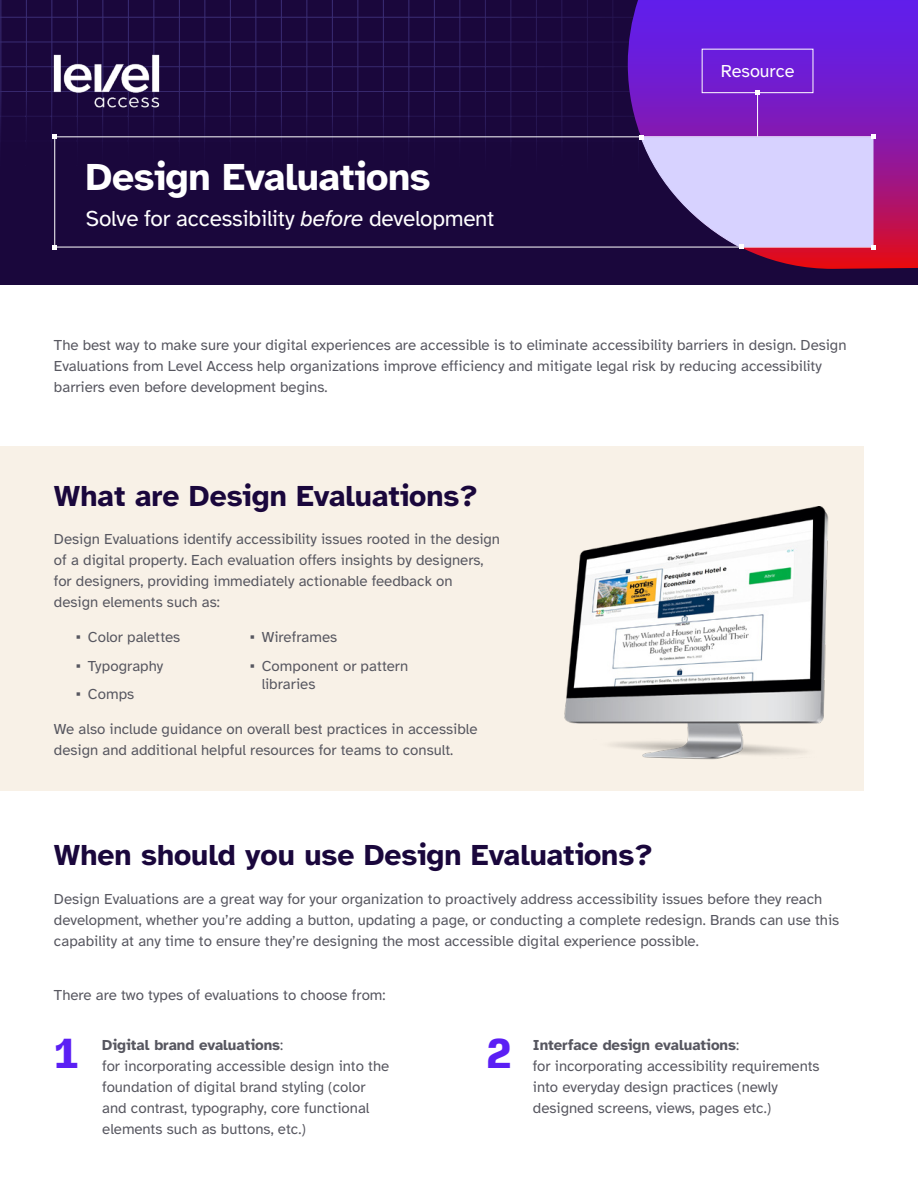
<style>
.page{position:relative;width:918px;height:1188px;background:#fff}
.page>*{position:absolute;margin:0;border:0;box-sizing:border-box;transform-origin:0 0}
.t1{font:900 39.9px "Input Mono";color:#5b1ff4}
.t2{font:700 39px "Atkinson Hyperlegible";letter-spacing:-.01em;color:#fff}
.t3{font:700 30px "Atkinson Hyperlegible";color:#1a073c}
.t4{font:22.5px "Atkinson Hyperlegible";letter-spacing:-.01em;color:#fff}
.t5{font:18px "Atkinson Hyperlegible";color:#fff}
.t6{font:15px/21px "Atkinson Hyperlegible";color:#575760}
.t7{font:700 15px "Atkinson Hyperlegible";color:#575760}
.s1{font-style:italic}
.s2{font-family:"Arial"}
.s3{font-weight:400}
</style>
<div class="page">
<div style="left:0;top:0;width:918px;height:284px;background:#1a073c"></div>
<hr style="left:0;top:0;width:1px;height:190px;background:#8a8aff">
<hr style="left:26px;top:0;width:1px;height:190px;background:#8a8aff">
<hr style="left:51px;top:0;width:1px;height:190px;background:#8a8aff">
<hr style="left:77px;top:0;width:1px;height:190px;background:#8a8aff">
<hr style="left:102px;top:0;width:1px;height:190px;background:#8a8aff">
<hr style="left:128px;top:0;width:1px;height:190px;background:#8a8aff">
<hr style="left:153px;top:0;width:1px;height:190px;background:#8a8aff">
<hr style="left:179px;top:0;width:1px;height:190px;background:#8a8aff">
<hr style="left:204px;top:0;width:1px;height:190px;background:#8a8aff">
<hr style="left:230px;top:0;width:1px;height:190px;background:#8a8aff">
<hr style="left:255px;top:0;width:1px;height:190px;background:#8a8aff">
<hr style="left:281px;top:0;width:1px;height:190px;background:#8a8aff">
<hr style="left:306px;top:0;width:1px;height:190px;background:#8a8aff">
<hr style="left:332px;top:0;width:1px;height:190px;background:#8a8aff">
<hr style="left:357px;top:0;width:1px;height:190px;background:#8a8aff">
<hr style="left:383px;top:0;width:1px;height:190px;background:#8a8aff">
<hr style="left:408px;top:0;width:1px;height:190px;background:#8a8aff">
<hr style="left:434px;top:0;width:1px;height:190px;background:#8a8aff">
<hr style="left:459px;top:0;width:1px;height:190px;background:#8a8aff">
<hr style="left:485px;top:0;width:1px;height:190px;background:#8a8aff">
<hr style="left:510px;top:0;width:1px;height:190px;background:#8a8aff">
<hr style="left:536px;top:0;width:1px;height:190px;background:#8a8aff">
<hr style="left:561px;top:0;width:1px;height:190px;background:#8a8aff">
<hr style="left:587px;top:0;width:1px;height:190px;background:#8a8aff">
<hr style="left:612px;top:0;width:1px;height:190px;background:#8a8aff">
<hr style="left:0;top:165px;width:855px;height:1px;background:#8a8aff">
<hr style="left:0;top:141px;width:855px;height:1px;background:#8a8aff">
<hr style="left:0;top:116px;width:855px;height:1px;background:#8a8aff">
<hr style="left:0;top:91px;width:855px;height:1px;background:#8a8aff">
<hr style="left:0;top:66px;width:855px;height:1px;background:#8a8aff">
<hr style="left:0;top:42px;width:855px;height:1px;background:#8a8aff">
<hr style="left:0;top:17px;width:855px;height:1px;background:#8a8aff">
<svg style="left:628px;top:0;width:290px;height:269px;background:#7218b1"></svg>
<svg style="left:52px;top:245px;width:5px;height:4px"></svg>
<svg style="left:52px;top:135px;width:5px;height:4px"></svg>
<svg style="left:640px;top:134px;width:235px;height:115px"></svg>
<img style="left:26px;top:26px;width:161px;height:109px">
<div style="left:0;top:446px;width:863px;height:345px;background:#f8f1e7"></div>
<div style="left:702px;top:49px;width:111px;height:44px;border:1px solid #fff"></div>
<hr style="left:757px;top:92px;width:1px;height:45px;background:#fff">
<svg style="left:755px;top:91px;width:5px;height:4px"></svg>
<img style="left:564px;top:507px;width:265px;height:253px">
<h1 class="t2" style="left:86px;top:154px;width:346px">Design Evaluations</h1>
<h1 class="t4" style="left:86px;top:206px;width:410px">Solve for accessibility <span class="s1">before</span> development</h1>
<p class="t5" style="left:721px;top:61px;width:75px">Resource</p>
<p class="t6" style="left:54px;top:335px;width:794px">The best way to make sure your digital experiences are accessible is to eliminate accessibility barriers in design. Design<br>Evaluations from Level Access help organizations improve efficiency and mitigate legal risk by reducing accessibility barriers even before development begins.</p>
<h2 class="t3" style="left:54px;top:478px;width:426px">What are Design Evaluations?</h2>
<p class="t6" style="left:54px;top:529px;width:448px">Design Evaluations identify accessibility issues rooted in the design of a digital property. Each evaluation offers insights by designers, for designers, providing immediately actionable feedback on design elements such as:</p>
<p class="t6" style="left:76px;top:627px;width:106px"><span class="s2">▪</span> Color palettes</p>
<p class="t6" style="left:76px;top:655px;width:89px"><span class="s2">▪</span> Typography</p>
<p class="t6" style="left:76px;top:684px;width:60px"><span class="s2">▪</span> Comps</p>
<p class="t6" style="left:250px;top:627px;width:89px"><span class="s2">▪</span> Wireframes</p>
<p class="t6" style="left:262px;top:657px;width:148px;line-height:18px;text-indent:-12px"><span class="s2">▪</span> Component or pattern libraries</p>
<p class="t6" style="left:54px;top:719px;width:425px">We also include guidance on overall best practices in accessible design and additional helpful resources for teams to consult.</p>
<h2 class="t3" style="left:54px;top:837px;width:600px">When should you use Design Evaluations?</h2>
<p class="t6" style="left:54px;top:888px;width:787px">Design Evaluations are a great way for your organization to proactively address accessibility issues before they reach development, whether you’re adding a button, updating a page, or conducting a complete redesign. Brands can use this capability at any time to ensure they’re designing the most accessible digital experience possible.</p>
<p class="t6" style="left:54px;top:985px;width:333px">There are two types of evaluations to choose from:</p>
<h3 class="t1" style="left:54px;top:1018px;width:27px">1</h3>
<h3 class="t7" style="left:102px;top:1036px;width:183px">Digital brand evaluations<span class="s3">:</span></h3>
<h3 class="t1" style="left:487px;top:1018px;width:27px">2</h3>
<h3 class="t7" style="left:533px;top:1036px;width:208px">Interface design evaluations<span class="s3">:</span></h3>
<p class="t6" style="left:533px;top:1055px;width:288px">for incorporating accessibility requirements into everyday design practices (newly designed screens, views, pages etc.)</p>
<p class="t6" style="left:102px;top:1055px;width:288px">for incorporating accessible design into the foundation of digital brand styling (color and contrast, typography, core functional elements such as buttons, etc.)</p>
</div>
